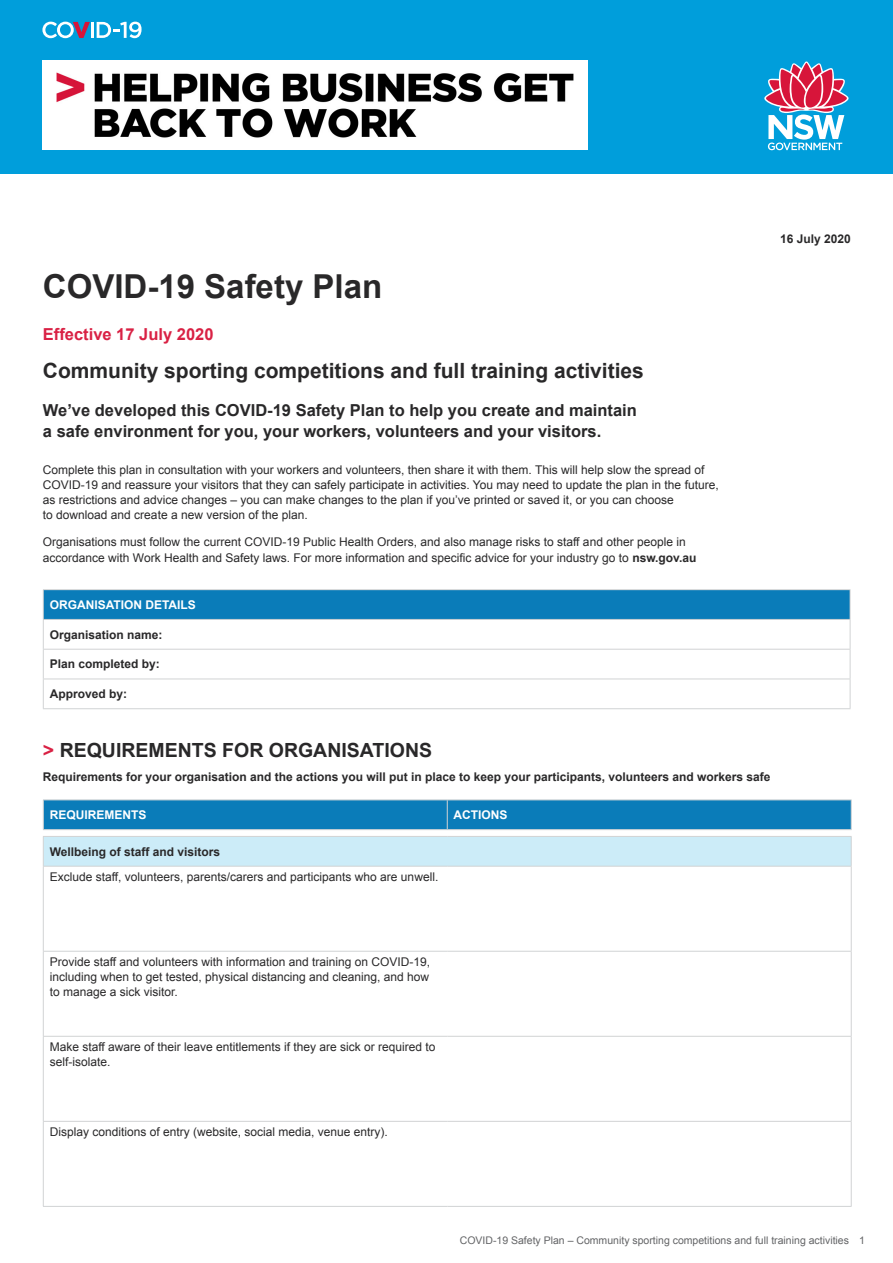
<style>
.page{position:relative;width:893px;height:1263px;background:#fff}
.page>*{position:absolute;margin:0;border:0;box-sizing:border-box;transform-origin:0 0}
.Head_1{font:700 33px "Arial";color:#292829}
.Head_2{font:700 21px "Arial";color:#292829}
.Head_3_CAPS{font:700 19.5px "Arial";color:#292829}
.Intro{font:700 16.5px/21px "Arial";color:#292829}
.Intro_red{font:700 16.5px "Arial";color:#d92144}
.Text_3mm_after{font:12px/15px "Arial";color:#292829}
.Text{font:12px/15px "Arial";color:#292829;text-align:justify}
.Text_5mm_after{font:12px/15.8px "Arial";color:#292829}
.Text_bold{font:700 12px "Arial";color:#292829}
.Head_5_tables_white{font:700 12px "Arial";color:#fff}
.H4-bold_tables{font:700 12px "Arial";color:#292829}
.Text-2{font:700 12px "Arial";color:#292829}
.t1{font:10.5px "Arial";color:#636466}
.s1{font-weight:700}
.s2{color:#d92144}
</style>
<div class="page">
<div style="left:0;top:0;width:893px;height:173px;background:#009edb"></div>
<div style="left:43px;top:590px;width:807px;height:29px;background:#0a7cb9"></div>
<hr style="left:43px;top:649px;width:1px;height:30px;background:#d1d3d4">
<hr style="left:850px;top:649px;width:1px;height:30px;background:#d1d3d4">
<svg style="left:43px;top:680px;width:1px;height:28px"></svg>
<svg style="left:850px;top:679px;width:1px;height:29px"></svg>
<hr style="left:43px;top:708px;width:807px;height:1px;background:#d1d3d4">
<hr style="left:43px;top:649px;width:807px;height:1px;background:#d1d3d4">
<hr style="left:43px;top:679px;width:807px;height:1px;background:#d1d3d4">
<hr style="left:43px;top:589px;width:807px;height:1px;background:#d1d3d4">
<svg style="left:43px;top:590px;width:1px;height:59px"></svg>
<hr style="left:43px;top:619px;width:807px;height:1px;background:#d1d3d4">
<svg style="left:850px;top:590px;width:1px;height:59px"></svg>
<hr style="left:43px;top:799px;width:404px;height:1px;background:#d1d3d4">
<hr style="left:447px;top:799px;width:405px;height:1px;background:#d1d3d4">
<svg style="left:43px;top:800px;width:809px;height:30px;background:#1380ba"></svg>
<hr style="left:43px;top:866px;width:404px;height:1px;background:#d1d3d4">
<hr style="left:447px;top:866px;width:405px;height:1px;background:#d1d3d4">
<hr style="left:43px;top:866px;width:1px;height:85px;background:#d1d3d4">
<hr style="left:851px;top:866px;width:1px;height:85px;background:#d1d3d4">
<hr style="left:43px;top:951px;width:1px;height:85px;background:#d1d3d4">
<hr style="left:851px;top:951px;width:1px;height:85px;background:#d1d3d4">
<hr style="left:43px;top:1037px;width:1px;height:84px;background:#d1d3d4">
<hr style="left:851px;top:1037px;width:1px;height:84px;background:#d1d3d4">
<hr style="left:43px;top:1122px;width:1px;height:84px;background:#d1d3d4">
<hr style="left:851px;top:1122px;width:1px;height:84px;background:#d1d3d4">
<hr style="left:43px;top:1206px;width:404px;height:1px;background:#d1d3d4">
<hr style="left:447px;top:1206px;width:405px;height:1px;background:#d1d3d4">
<hr style="left:43px;top:951px;width:404px;height:1px;background:#d1d3d4">
<hr style="left:447px;top:951px;width:405px;height:1px;background:#d1d3d4">
<hr style="left:43px;top:1036px;width:404px;height:1px;background:#d1d3d4">
<hr style="left:447px;top:1036px;width:405px;height:1px;background:#d1d3d4">
<hr style="left:43px;top:1121px;width:404px;height:1px;background:#d1d3d4">
<hr style="left:447px;top:1121px;width:405px;height:1px;background:#d1d3d4">
<div style="left:43px;top:836px;width:809px;height:30px;background:#ccecf8"></div>
<svg style="left:42px;top:22px;width:48px;height:16px"></svg>
<hr style="left:91px;top:22px;width:3px;height:16px;background:#fff">
<svg style="left:97px;top:22px;width:45px;height:16px"></svg>
<svg style="left:764px;top:61px;width:84px;height:89px"></svg>
<img style="left:43px;top:61px;width:544px;height:89px">
<h1 class="Head_1" style="left:43px;top:265px;width:341px">COVID-19 Safety Plan</h1>
<p class="Intro_red" style="left:43px;top:324px;width:172px">Effective 17 July 2020</p>
<h2 class="Head_2" style="left:43px;top:357px;width:602px">Community sporting competitions and full training activities</h2>
<p class="Intro" style="left:43px;top:400px;width:595px">We’ve developed this COVID-19 Safety Plan to help you create and maintain a safe environment for you, your workers, volunteers and your visitors.</p>
<p class="Text_3mm_after" style="left:43px;top:462px;width:677px">Complete this plan in consultation with your workers and volunteers, then share it with them. This will help slow the spread of COVID-19 and reassure your visitors that they can safely participate in activities. You may need to update the plan in the future, as restrictions and advice changes – you can make changes to the plan if you’ve printed or saved it, or you can choose<br>to download and create a new version of the plan.</p>
<p class="Text_5mm_after" style="left:43px;top:534px;width:655px">Organisations must follow the current COVID-19 Public Health Orders, and also manage risks to staff and other people in accordance with Work Health and Safety laws. For more information and specific advice for your industry go to <span class="s1">nsw.gov.au</span></p>
<h5 class="Head_5_tables_white" style="left:50px;top:597px;width:148px">ORGANISATION DETAILS</h5>
<p class="Text_bold" style="left:50px;top:626px;width:114px">Organisation name:</p>
<p class="Text_bold" style="left:50px;top:656px;width:112px">Plan completed by:</p>
<p class="Text_bold" style="left:50px;top:686px;width:79px">Approved by:</p>
<p class="Text-2" style="left:780px;top:231px;width:72px">16 July 2020</p>
<h3 class="Head_3_CAPS" style="left:43px;top:737px;width:391px"><span class="s2">&gt;</span> REQUIREMENTS FOR ORGANISATIONS</h3>
<p class="Text_bold" style="left:43px;top:769px;width:729px">Requirements for your organisation and the actions you will put in place to keep your participants, volunteers and workers safe</p>
<h5 class="Head_5_tables_white" style="left:50px;top:807px;width:98px">REQUIREMENTS</h5>
<h5 class="Head_5_tables_white" style="left:454px;top:807px;width:55px">ACTIONS</h5>
<h4 class="H4-bold_tables" style="left:50px;top:843px;width:172px">Wellbeing of staff and visitors</h4>
<p class="Text" style="left:50px;top:870px;width:390px">Exclude staff, volunteers, parents/carers and participants who are unwell.</p>
<p class="Text" style="left:50px;top:955px;width:382px">Provide staff and volunteers with information and training on COVID-19, including when to get tested, physical distancing and cleaning, and how to manage a sick visitor.</p>
<p class="Text" style="left:50px;top:1040px;width:387px">Make staff aware of their leave entitlements if they are sick or required to self-isolate.</p>
<p class="Text" style="left:50px;top:1125px;width:340px">Display conditions of entry (website, social media, venue entry).</p>
<p class="t1" style="left:460px;top:1234px;width:407px">COVID-19 Safety Plan – Community sporting competitions and full training activities 1</p>
</div>
